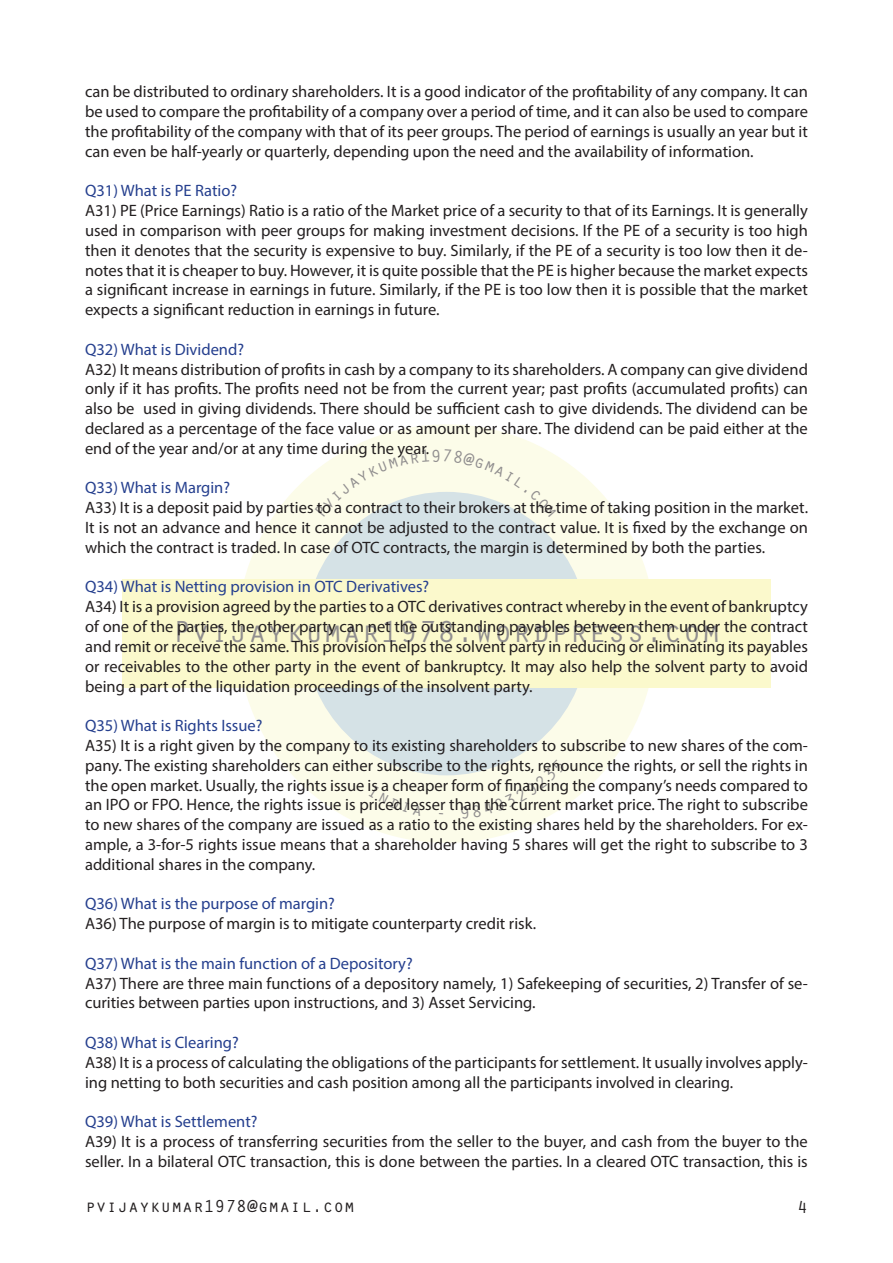
<style>
.page{position:relative;width:893px;height:1263px;background:#fff}
.page>*{position:absolute;margin:0;border:0;box-sizing:border-box;transform-origin:0 0}
.t1{font:31.5px "Orator Std";color:#231f20}
.t2{font:18px "Orator Std";color:#231f20}
.t3{font:16.5px/19.8px "Myriad Pro";color:#231f20;text-align:justify}
.t4{font:16.5px "Myriad Pro";color:#253f8e}
</style>
<div class="page">
<div style="left:237px;top:424px;width:419px;height:419px;background:#fcfce9;border-radius:50%"></div>
<div style="left:305px;top:492px;width:283px;height:283px;background:#d5e2e6;border-radius:50%"></div>
<div style="left:122px;top:580px;width:648px;height:108px;background:#fbf9cc"></div>
<svg style="left:461px;top:759px;width:104px;height:59px"></svg>
<svg style="left:316px;top:449px;width:241px;height:68px"></svg>
<p class="t3" style="left:85px;top:82px;width:724px">can be distributed to ordinary shareholders. It is a good indicator of the profitability of any company. It can be used to compare the profitability of a company over a period of time, and it can also be used to compare the profitability of the company with that of its peer groups. The period of earnings is usually an year but it can even be half-yearly or quarterly, depending upon the need and the availability of information.</p>
<p class="t4" style="left:85px;top:181px;width:154px">Q31) What is PE Ratio?</p>
<p class="t3" style="left:85px;top:201px;width:724px">A31) PE (Price Earnings) Ratio is a ratio of the Market price of a security to that of its Earnings. It is generally used in comparison with peer groups for making investment decisions. If the PE of a security is too high then it denotes that the security is expensive to buy. Similarly, if the PE of a security is too low then it de&shy;notes that it is cheaper to buy. However, it is quite possible that the PE is higher because the market expects a significant increase in earnings in future. Similarly, if the PE is too low then it is possible that the market expects a significant reduction in earnings in future.</p>
<p class="t4" style="left:85px;top:339px;width:161px">Q32) What is Dividend?</p>
<p class="t3" style="left:85px;top:359px;width:724px">A32) It means distribution of profits in cash by a company to its shareholders. A company can give dividend only if it has profits. The profits need not be from the current year; past profits (accumulated profits) can also be used in giving dividends. There should be sufficient cash to give dividends. The dividend can be declared as a percentage of the face value or as amount per share. The dividend can be paid either at the end of the year and/or at any time during the year.</p>
<p class="t4" style="left:85px;top:478px;width:147px">Q33) What is Margin?</p>
<p class="t3" style="left:85px;top:498px;width:724px">A33) It is a deposit paid by parties to a contract to their brokers at the time of taking position in the market.<br>It is not an advance and hence it cannot be adjusted to the contract value. It is fixed by the exchange on which the contract is traded. In case of OTC contracts, the margin is determined by both the parties.</p>
<p class="t4" style="left:85px;top:577px;width:346px">Q34) What is Netting provision in OTC Derivatives?</p>
<p class="t3" style="left:85px;top:597px;width:724px">A34) It is a provision agreed by the parties to a OTC derivatives contract whereby in the event of bankruptcy of one of the parties, the other party can net the outstanding payables between them under the contract and remit or receive the same. This provision helps the solvent party in reducing or eliminating its payables or receivables to the other party in the event of bankruptcy. It may also help the solvent party to avoid being a part of the liquidation proceedings of the insolvent party.</p>
<p class="t4" style="left:85px;top:715px;width:179px">Q35) What is Rights Issue?</p>
<p class="t3" style="left:85px;top:735px;width:724px">A35) It is a right given by the company to its existing shareholders to subscribe to new shares of the com&shy;pany. The existing shareholders can either subscribe to the rights, renounce the rights, or sell the rights in the open market. Usually, the rights issue is a cheaper form of financing the company’s needs compared to an IPO or FPO. Hence, the rights issue is priced lesser than the current market price. The right to subscribe to new shares of the company are issued as a ratio to the existing shares held by the shareholders. For ex&shy;ample, a 3-for-5 rights issue means that a shareholder having 5 shares will get the right to subscribe to 3 additional shares in the company.</p>
<p class="t4" style="left:85px;top:894px;width:251px">Q36) What is the purpose of margin?</p>
<p class="t3" style="left:85px;top:913px;width:453px">A36) The purpose of margin is to mitigate counterparty credit risk.</p>
<p class="t4" style="left:85px;top:953px;width:329px">Q37) What is the main function of a Depository?</p>
<p class="t3" style="left:85px;top:973px;width:724px">A37) There are three main functions of a depository namely, 1) Safekeeping of securities, 2) Transfer of se&shy;curities between parties upon instructions, and 3) Asset Servicing.</p>
<p class="t4" style="left:85px;top:1032px;width:155px">Q38) What is Clearing?</p>
<p class="t3" style="left:85px;top:1052px;width:724px">A38) It is a process of calculating the obligations of the participants for settlement. It usually involves apply&shy;ing netting to both securities and cash position among all the participants involved in clearing.</p>
<p class="t4" style="left:85px;top:1111px;width:174px">Q39) What is Settlement?</p>
<p class="t3" style="left:85px;top:1131px;width:724px">A39) It is a process of transferring securities from the seller to the buyer, and cash from the buyer to the seller. In a bilateral OTC transaction, this is done between the parties. In a cleared OTC transaction, this is</p>
<h1 class="t1" style="left:172px;top:609px;width:550px">Pvijaykumar1978.wordpress.com</h1>
<p class="t2" style="left:85px;top:1193px;width:272px">pvijaykumar1978@gmail.com</p>
<p class="t2" style="left:797px;top:1194px;width:12px">4</p>
</div>
